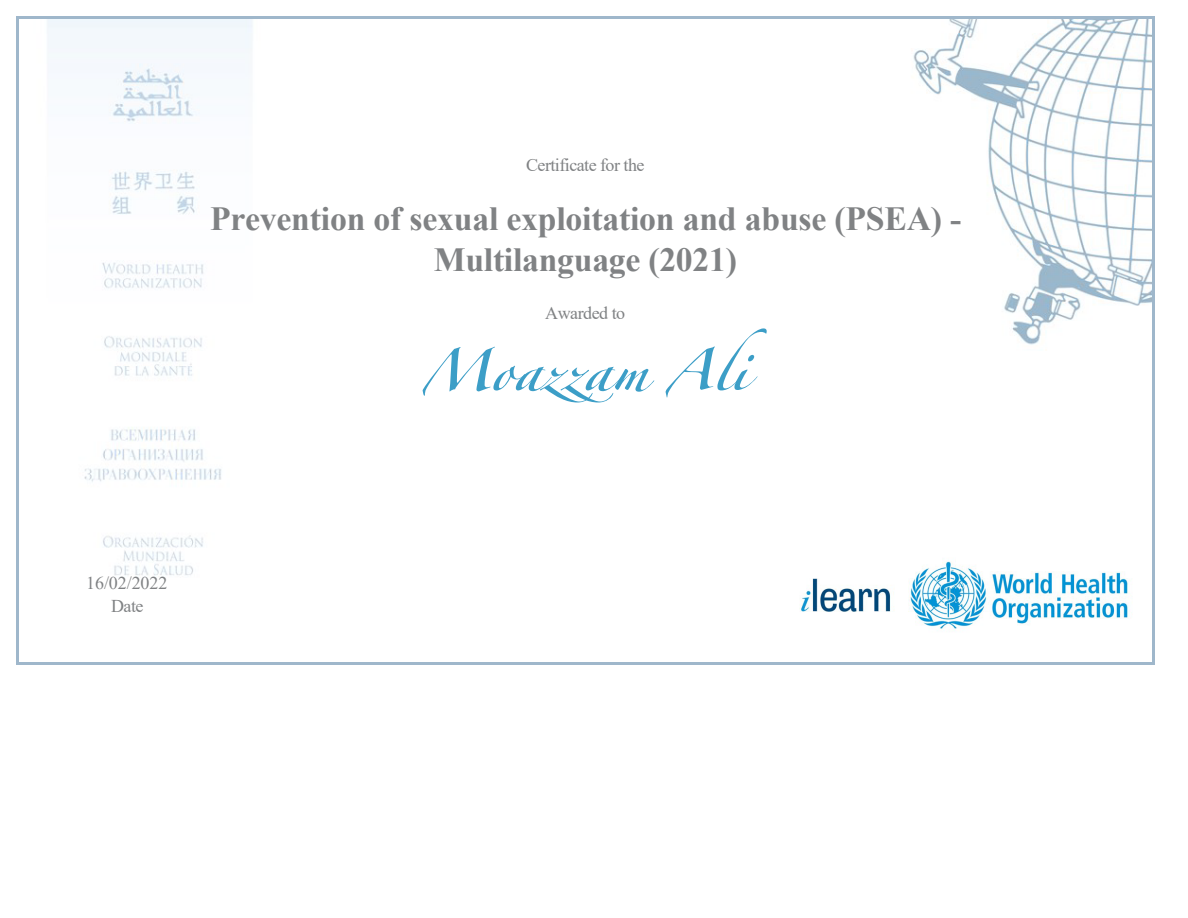
<style>
.page{position:relative;width:1188px;height:918px;background:#fff}
.page>*{position:absolute;margin:0;border:0;box-sizing:border-box;transform-origin:0 0}
.t1{font:90px "Zapfino Forte LT One";color:#3c9ec7}
.t2{font:700 33.75px/40.5px "Times New Roman";letter-spacing:-.005em;color:#808284;text-align:center}
.t3{font:18px "Times New Roman";letter-spacing:-.03em;color:#808284}
.t4{font:18px/22.5px "Times New Roman";letter-spacing:-.005em;color:#808284;text-align:center}
</style>
<div class="page">
<img style="left:47px;top:19px;width:1106px;height:643px">
<hr style="left:16px;top:16px;width:1139px;height:3px;background:#9fb7cb">
<hr style="left:16px;top:662px;width:1139px;height:2px;background:#9fb7cb">
<hr style="left:16px;top:16px;width:3px;height:648px;background:#9fb7cb">
<hr style="left:1153px;top:16px;width:2px;height:648px;background:#9fb7cb">
<img style="left:779px;top:544px;width:371px;height:101px">
<p class="t3" style="left:526px;top:152px;width:120px">Certificate for the</p>
<p class="t2" style="left:210px;top:198px;width:753px">Prevention of sexual exploitation and abuse (PSEA) -<br>Multilanguage (2021)</p>
<p class="t3" style="left:545px;top:300px;width:81px">Awarded to</p>
<h1 class="t1" style="left:422px;top:306px;width:328px">Moazzam Ali</h1>
<p class="t4" style="left:86px;top:571px;width:83px">16/02/2022<br>Date</p>
</div>
